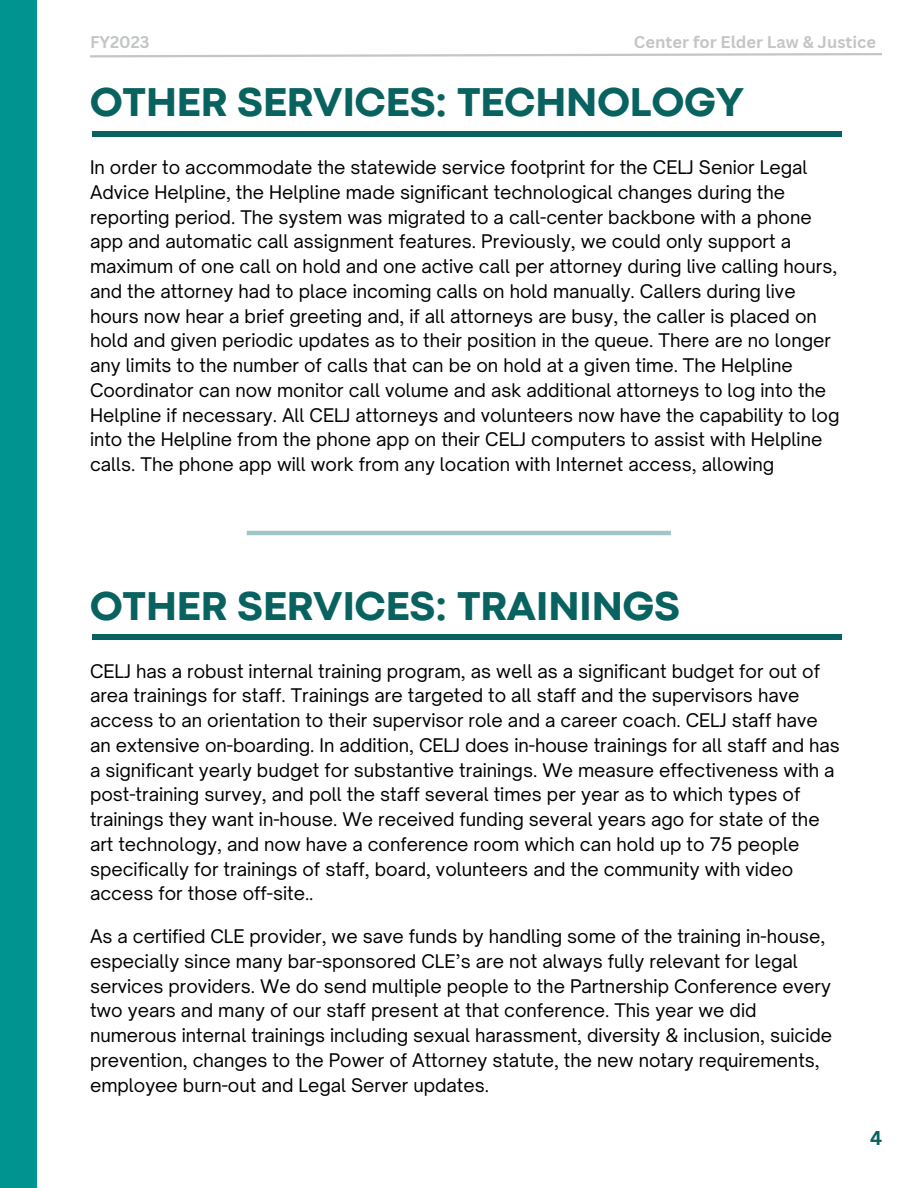
<style>
.page{position:relative;width:918px;height:1188px;background:#fff}
.page>*{position:absolute;margin:0;border:0;box-sizing:border-box;transform-origin:0 0}
.t1{font:800 42px "Codec Pro";color:#08625f}
.t2{font:700 19.5px "Canva Sans";color:#08625f}
.t3{font:18px/24.8px "Open Sauce One";color:#000}
.t4{font:700 16.5px "Canva Sans";color:#c3c5c6}
</style>
<div class="page">
<div style="left:0;top:0;width:37px;height:1188px;background:#009490"></div>
<div style="left:92px;top:131px;width:750px;height:5px;background:#08625f"></div>
<svg style="left:90px;top:53px;width:792px;height:5px"></svg>
<hr style="left:247px;top:531px;width:424px;height:4px;background:#9dc6c5">
<div style="left:92px;top:634px;width:750px;height:6px;background:#08625f"></div>
<p class="t4" style="left:90px;top:31px;width:61px">FY2023</p>
<p class="t4" style="left:634px;top:31px;width:244px">Center for Elder Law &amp; Justice</p>
<p class="t1" style="left:90px;top:87px;width:655px">OTHER SERVICES: TECHNOLOGY</p>
<p class="t3" style="left:90px;top:155px;width:751px">In order to accommodate the statewide service footprint for the CELJ Senior Legal Advice Helpline, the Helpline made significant technological changes during the reporting period. The system was migrated to a call-center backbone with a phone app and automatic call assignment features. Previously, we could only support a maximum of one call on hold and one active call per attorney during live calling hours, and the attorney had to place incoming calls on hold manually. Callers during live hours now hear a brief greeting and, if all attorneys are busy, the caller is placed on hold and given periodic updates as to their position in the queue. There are no longer any limits to the number of calls that can be on hold at a given time. The Helpline Coordinator can now monitor call volume and ask additional attorneys to log into the Helpline if necessary. All CELJ attorneys and volunteers now have the capability to log into the Helpline from the phone app on their CELJ computers to assist with Helpline calls. The phone app will work from any location with Internet access, allowing</p>
<p class="t1" style="left:90px;top:591px;width:591px">OTHER SERVICES: TRAININGS</p>
<p class="t3" style="left:90px;top:658px;width:751px">CELJ has a robust internal training program, as well as a significant budget for out of area trainings for staff. Trainings are targeted to all staff and the supervisors have access to an orientation to their supervisor role and a career coach. CELJ staff have an extensive on-boarding. In addition, CELJ does in-house trainings for all staff and has a significant yearly budget for substantive trainings. We measure effectiveness with a post-training survey, and poll the staff several times per year as to which types of trainings they want in-house. We received funding several years ago for state of the art technology, and now have a conference room which can hold up to 75 people specifically for trainings of staff, board, volunteers and the community with video access for those off-site..</p>
<p class="t3" style="left:90px;top:924px;width:744px">As a certified CLE provider, we save funds by handling some of the training in-house, especially since many bar-sponsored CLE’s are not always fully relevant for legal services providers. We do send multiple people to the Partnership Conference every two years and many of our staff present at that conference. This year we did numerous internal trainings including sexual harassment, diversity &amp; inclusion, suicide prevention, changes to the Power of Attorney statute, the new notary requirements, employee burn-out and Legal Server updates.</p>
<p class="t2" style="left:870px;top:1124px;width:14px">4</p>
</div>
